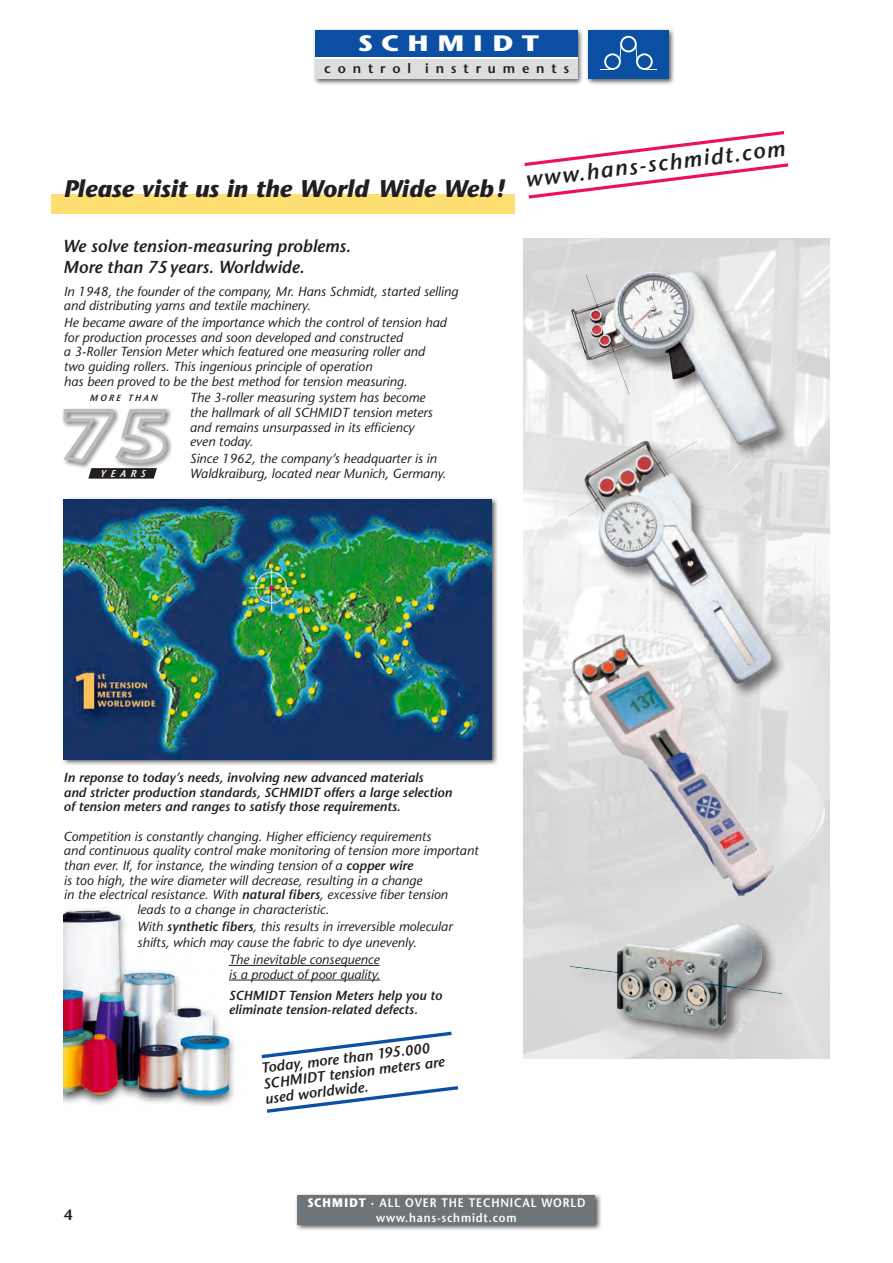
<style>
.page{position:relative;width:893px;height:1263px;background:#fff}
.page>*{position:absolute;margin:0;border:0;box-sizing:border-box;transform-origin:0 0}
.t1{font:italic 700 24px "Stone Sans";color:#231f20}
.t2{font:700 22.35px "Stone Sans";color:#fff;scale:1.22 1}
.t3{font:italic 600 22.2px "Stone Sans";color:#231f20}
.t4{font:italic 600 17.25px "Stone Sans";color:#231f20}
.t5{font:600 15px "Stone Sans";color:#231f20}
.t6{font:italic 600 14.55px "Stone Sans";color:#231f20}
.t7{font:600 13.5px "Stone Sans";color:#231f20}
.t8{font:italic 13.2px "Stone Sans";color:#231f20}
.t9{font:italic 600 13.2px "Stone Sans";color:#231f20}
.t10{font:600 12.3px "Stone Sans";letter-spacing:.075em;color:#fff;scale:.9 1}
.t11{font:italic 600 9.9px "Stone Sans";color:#fff}
.t12{font:italic 600 9px "Stone Sans";color:#231f20}
.s1{font-weight:600}
.s2{font-weight:700}
</style>
<div class="page">
<img style="left:64px;top:909px;width:183px;height:197px">
<svg style="left:524px;top:131px;width:265px;height:68px"></svg>
<div style="left:295px;top:1192px;width:307px;height:39px;background:#231f20;opacity:.75"></div>
<div style="left:298px;top:1195px;width:297px;height:30px;background:#6e7478"></div>
<div style="left:313px;top:27px;width:363px;height:59px;background:#231f20;opacity:.75"></div>
<svg style="left:588px;top:30px;width:81px;height:49px"></svg>
<svg style="left:315px;top:56px;width:262px;height:4px"></svg>
<div style="left:315px;top:30px;width:262px;height:26px;background:#0a4fa2"></div>
<div style="left:315px;top:60px;width:262px;height:19px;background:#dcdddf"></div>
<img style="left:523px;top:238px;width:306px;height:820px">
<div style="left:569px;top:268px;width:222px;height:191px;background:#231f20;opacity:.6"></div>
<img style="left:572px;top:271px;width:205px;height:153px">
<img style="left:547px;top:424px;width:254px;height:266px">
<div style="left:567px;top:921px;width:227px;height:123px;background:#231f20;opacity:.6"></div>
<img style="left:570px;top:924px;width:212px;height:106px">
<img style="left:570px;top:625px;width:205px;height:281px">
<div style="left:61px;top:497px;width:437px;height:269px;background:#231f20;opacity:.75"></div>
<img style="left:64px;top:500px;width:427px;height:259px">
<svg style="left:261px;top:1031px;width:191px;height:28px"></svg>
<svg style="left:267px;top:1086px;width:192px;height:27px"></svg>
<div style="left:51px;top:194px;width:463px;height:19px;background:#ffde72"></div>
<div style="left:61px;top:407px;width:112px;height:63px;background:#231f20;opacity:.75"></div>
<svg style="left:61px;top:407px;width:108px;height:72px"></svg>
<hr style="left:229px;top:965px;width:151px;height:1px;background:#231f20">
<hr style="left:229px;top:980px;width:151px;height:1px;background:#231f20">
<p class="t2" style="left:358px;top:30px;width:150px">S C HM ID T</p>
<p class="t7" style="left:324px;top:60px;width:246px">c o n t r o l i n s t r u m e n t s</p>
<p class="t1" style="left:63px;top:174px;width:442px">Please visit us in the World Wide Web!</p>
<p class="t4" style="left:63px;top:235px;width:290px">We solve tension-measuring problems.</p>
<p class="t4" style="left:63px;top:256px;width:242px">More than 75years. Worldwide.</p>
<p class="t8" style="left:64px;top:283px;width:396px">In 1948, the founder of the company, Mr. Hans Schmidt, started selling</p>
<p class="t8" style="left:64px;top:298px;width:249px">and distributing yarns and textile machinery.</p>
<p class="t8" style="left:64px;top:315px;width:384px">He became aware of the importance which the control of tension had</p>
<p class="t8" style="left:64px;top:329px;width:340px">for production processes and soon developed and constructed</p>
<p class="t8" style="left:64px;top:344px;width:363px">a 3-Roller Tension Meter which featured one measuring roller and</p>
<p class="t8" style="left:64px;top:359px;width:310px">two guiding rollers. This ingenious principle of operation</p>
<p class="t8" style="left:64px;top:373px;width:345px">has been proved to be the best method for tension measuring.</p>
<p class="t8" style="left:190px;top:390px;width:237px">The 3-roller measuring system has become</p>
<p class="t8" style="left:190px;top:405px;width:244px">the hallmark of all SCHMIDT tension meters</p>
<p class="t8" style="left:190px;top:419px;width:226px">and remains unsurpassed in its efficiency</p>
<p class="t8" style="left:190px;top:434px;width:65px">even today.</p>
<p class="t8" style="left:190px;top:451px;width:248px">Since 1962, the company’s headquarter is in</p>
<p class="t8" style="left:190px;top:465px;width:258px">Waldkraiburg, located near Munich, Germany.</p>
<p class="t12" style="left:90px;top:392px;width:69px">MORE THAN</p>
<p class="t11" style="left:100px;top:467px;width:47px">YEARS</p>
<p class="t3" style="left:523px;top:166px;width:263px;rotate:-7deg">www.hans-schmidt.com</p>
<p class="t9" style="left:64px;top:770px;width:361px">In reponse to today’s needs, involving new advanced materials</p>
<p class="t9" style="left:63px;top:784px;width:390px">and stricter production standards, SCHMIDT offers a large selection</p>
<p class="t9" style="left:64px;top:799px;width:338px">of tension meters and ranges to satisfy those requirements.</p>
<p class="t8" style="left:63px;top:828px;width:369px">Competition is constantly changing. Higher efficiency requirements</p>
<p class="t8" style="left:64px;top:843px;width:416px">and continuous quality control make monitoring of tension more important</p>
<p class="t8" style="left:64px;top:857px;width:351px">than ever. If, for instance, the winding tension of a <span class="s1">copper wire</span></p>
<p class="t8" style="left:64px;top:872px;width:360px">is too high, the wire diameter will decrease, resulting in a change</p>
<p class="t8" style="left:64px;top:887px;width:385px">in the electrical resistance. With <span class="s1">natural fibers</span>, excessive fiber tension</p>
<p class="t8" style="left:137px;top:901px;width:193px">leads to a change in characteristic.</p>
<p class="t8" style="left:137px;top:918px;width:317px">With <span class="s1">synthetic fibers</span>, this results in irreversible molecular</p>
<p class="t8" style="left:137px;top:935px;width:281px">shifts, which may cause the fabric to dye unevenly.</p>
<p class="t8" style="left:229px;top:952px;width:152px">The inevitable consequence</p>
<p class="t8" style="left:229px;top:966px;width:153px">is a product of poor quality.</p>
<p class="t9" style="left:229px;top:987px;width:215px">SCHMIDT Tension Meters help you to</p>
<p class="t9" style="left:229px;top:1002px;width:190px">eliminate tension-related defects.</p>
<p class="t6" style="left:260px;top:1059px;width:171px;rotate:-7deg">Today, more than 195.000</p>
<p class="t6" style="left:262px;top:1075px;width:184px;rotate:-7deg">SCHMIDT tension meters are</p>
<p class="t6" style="left:264px;top:1090px;width:105px;rotate:-7deg">used worldwide.</p>
<p class="t5" style="left:64px;top:1206px;width:10px">4</p>
<p class="t10" style="left:307px;top:1195px;width:310px"><span class="s2">SCHMIDT ·</span> ALL OVER THE TECHNICAL WORLD</p>
<p class="t10" style="left:376px;top:1210px;width:158px">www.hans-schmidt.com</p>
</div>
